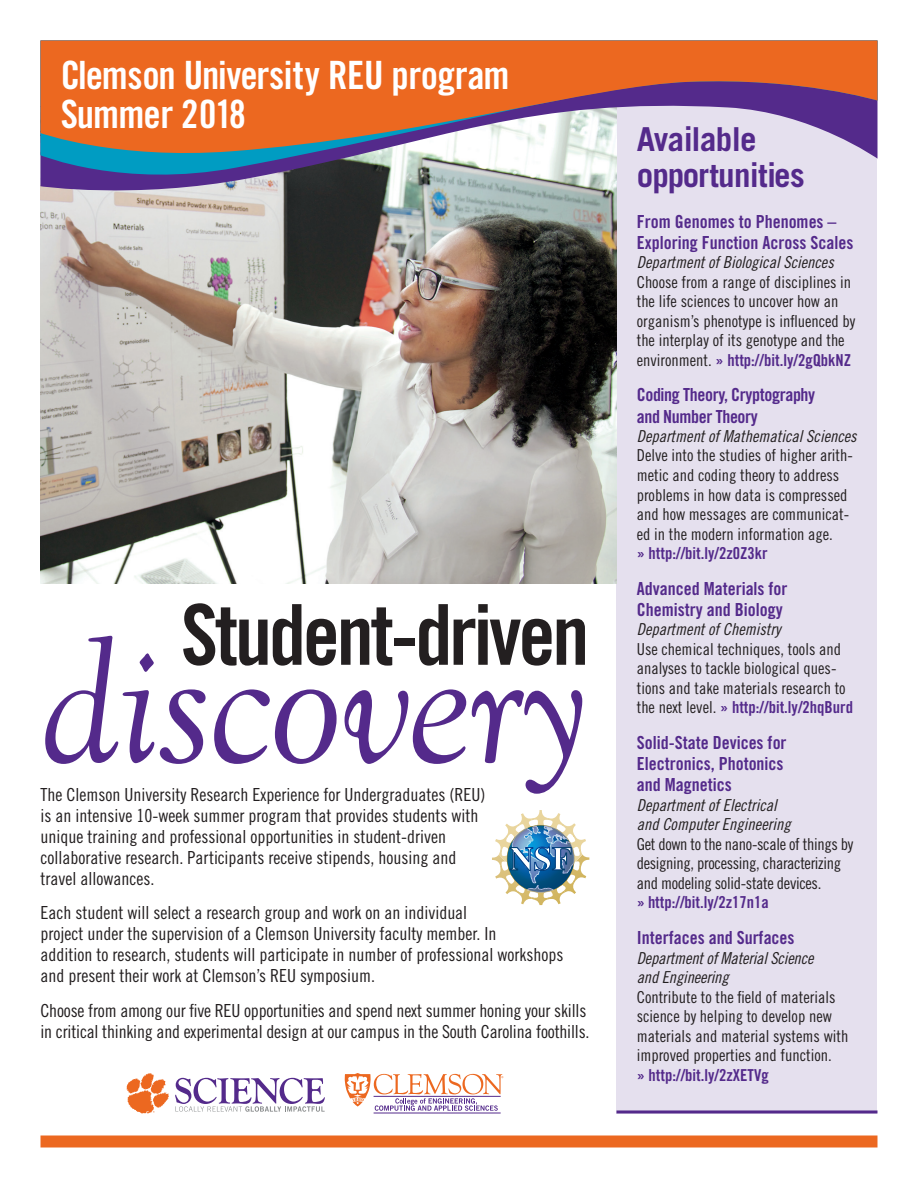
<style>
.page{position:relative;width:918px;height:1188px;background:#fff}
.page>*{position:absolute;margin:0;border:0;box-sizing:border-box;transform-origin:0 0}
.t1{font:italic 183px "Goudy Old Sty TOT";letter-spacing:-.015em;color:#542a8b}
.t2{font:84px "Trade Gothic LT Std Bd Cn 20";letter-spacing:-.04em;color:#231f20}
.t3{font:39px/39px "Trade Gothic LT Std Bd Cn 20";letter-spacing:-.01em;color:#fff}
.t4{font:700 33px/36px "Trade Gothic LT Std";letter-spacing:-.02em;color:#542a8b}
.t5{font:18px/21px "Trade Gothic LT Std Cn 18";color:#231f20}
.t6{font:18px/21px "Trade Gothic LT Std Bd Cn 20";color:#542a8b}
.t7{font:18px/21px "Trade Gothic LT Std Bd Cn 20";letter-spacing:-.02em;color:#542a8b}
.t8{font:16.5px/19.5px "Trade Gothic LT Std Cn 18";color:#231f20}
.t9{font:16.5px/19.5px "Trade Gothic LT Std Cn 18 Obl";color:#231f20}
.t10{font:16.5px "Trade Gothic LT Std Bd Cn 20";color:#542a8b}
.t11{font:16.5px/19.5px "Trade Gothic LT Std Cn 18";letter-spacing:-.02em;color:#231f20}
.s1{font-family:"Trade Gothic LT Std Cn 18";color:#231f20}
</style>
<div class="page">
<div style="left:616px;top:96px;width:262px;height:1017px;background:#e5e0ee"></div>
<img style="left:40px;top:200px;width:576px;height:383px">
<svg style="left:40px;top:189px;width:838px;height:11px"></svg>
<svg style="left:40px;top:160px;width:838px;height:29px"></svg>
<svg style="left:40px;top:40px;width:838px;height:120px;fill:#ec6820"></svg>
<div style="left:40px;top:1136px;width:838px;height:12px;background:#ec6820"></div>
<hr style="left:616px;top:1110px;width:262px;height:3px;background:#542a8b">
<hr style="left:374px;top:1113px;width:127px;height:1px;background:#542a8b">
<svg style="left:345px;top:1073px;width:158px;height:38px"></svg>
<svg style="left:127px;top:1073px;width:42px;height:40px"></svg>
<svg style="left:175px;top:1078px;width:150px;height:34px"></svg>
<svg style="left:492px;top:810px;width:97px;height:95px"></svg>
<img style="left:507px;top:825px;width:67px;height:67px;border-radius:34px">
<h3 class="t3" style="left:61px;top:55px;width:450px">Clemson University REU program<br>Summer 2018</h3>
<h2 class="t2" style="left:181px;top:584px;width:410px">Student-driven</h2>
<h1 class="t1" style="left:40px;top:603px;width:550px">discovery</h1>
<p class="t5" style="left:40px;top:784px;width:446px">The Clemson University Research Experience for Undergraduates (REU) is an intensive 10-week summer program that provides students with unique training and professional opportunities in student-driven collaborative research. Participants receive stipends, housing and travel allowances.</p>
<p class="t5" style="left:40px;top:902px;width:524px">Each student will select a research group and work on an individual<br>project under the supervision of a Clemson University faculty member. In<br>addition to research, students will participate in number of professional workshops and present their work at Clemson’s REU symposium.</p>
<p class="t5" style="left:40px;top:1000px;width:551px">Choose from among our five REU opportunities and spend next summer honing your skills in critical thinking and experimental design at our campus in the South Carolina foothills.</p>
<h3 class="t4" style="left:637px;top:121px;width:169px">Available opportunities</h3>
<p class="t6" style="left:637px;top:211px;width:218px">From Genomes to Phenomes –<br>Exploring Function Across Scales</p>
<p class="t9" style="left:637px;top:253px;width:199px">Department of Biological Sciences</p>
<p class="t8" style="left:637px;top:272px;width:220px">Choose from a range of disciplines in the life sciences to uncover how an organism’s phenotype is influenced by the interplay of its genotype and the</p>
<p class="t10" style="left:637px;top:350px;width:216px"><span class="s1">environment.</span> » http://bit.ly/2gQbkNZ</p>
<p class="t7" style="left:637px;top:384px;width:180px">Coding Theory, Cryptography and Number Theory</p>
<p class="t9" style="left:637px;top:427px;width:221px">Department of Mathematical Sciences</p>
<p class="t8" style="left:637px;top:446px;width:218px">Delve into the studies of higher arith&shy;metic and coding theory to address problems in how data is compressed and how messages are communicat&shy;ed in the modern information age.</p>
<p class="t10" style="left:637px;top:543px;width:133px">» http://bit.ly/2z0Z3kr</p>
<p class="t6" style="left:637px;top:578px;width:152px">Advanced Materials for<br>Chemistry and Biology</p>
<p class="t9" style="left:637px;top:620px;width:145px">Department of Chemistry</p>
<p class="t8" style="left:637px;top:639px;width:210px">Use chemical techniques, tools and analyses to tackle biological ques&shy;tions and take materials research to</p>
<p class="t10" style="left:637px;top:697px;width:218px"><span class="s1">the next level.</span> » http://bit.ly/2hqBurd</p>
<p class="t6" style="left:637px;top:732px;width:151px">Solid-State Devices for<br>Electronics, Photonics and Magnetics</p>
<p class="t9" style="left:637px;top:795px;width:155px">Department of Electrical and Computer Engineering</p>
<p class="t11" style="left:637px;top:834px;width:218px">Get down to the nano-scale of things by designing, processing, characterizing and modeling solid-state devices.</p>
<p class="t10" style="left:637px;top:892px;width:134px">» http://bit.ly/2z17n1a</p>
<p class="t6" style="left:637px;top:927px;width:159px">Interfaces and Surfaces</p>
<p class="t9" style="left:637px;top:948px;width:178px">Department of Material Science and Engineering</p>
<p class="t8" style="left:637px;top:987px;width:213px">Contribute to the field of materials science by helping to develop new materials and material systems with improved properties and function.</p>
<p class="t10" style="left:637px;top:1065px;width:133px">» http://bit.ly/2zXETVg</p>
</div>
